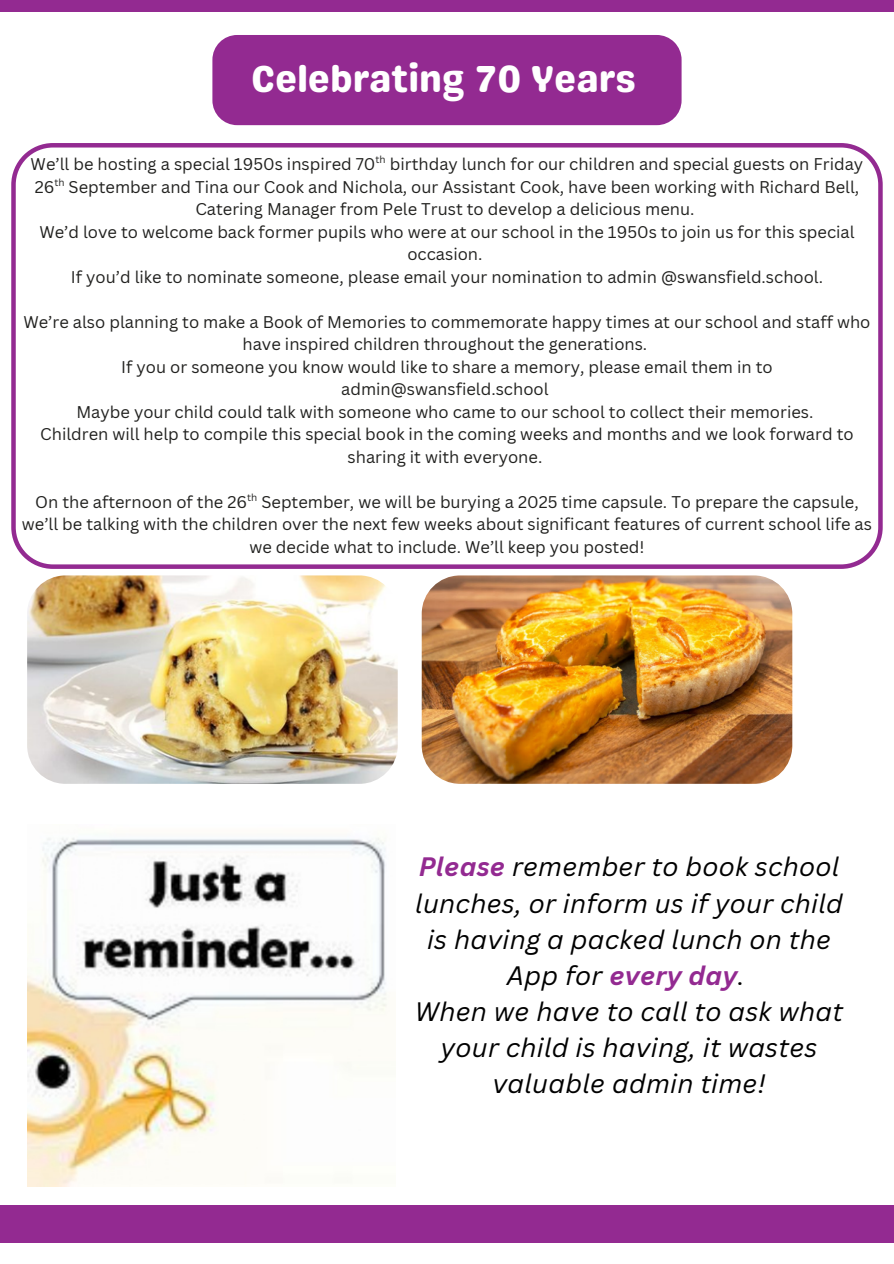
<style>
.page{position:relative;width:894px;height:1264px;background:#fff}
.page>*{position:absolute;margin:0;border:0;box-sizing:border-box;transform-origin:0 0}
.t1{font:37.5px "Genty Sans";letter-spacing:.01em;color:#fff}
.t2{font:italic 25.95px/36px "Canva Sans";letter-spacing:.01em;color:#000;text-align:center}
.t3{font:16.5px/22.5px "Canva Sans";color:#21211f;text-align:center}
.t4{font:9.9px "Canva Sans";color:#21211f}
.s1{font-weight:700;color:#932a91}
</style>
<div class="page">
<div style="left:0;top:1204px;width:893px;height:38px;background:#932a91"></div>
<div style="left:0;top:0;width:893px;height:12px;background:#932a91"></div>
<div style="left:212px;top:35px;width:469px;height:90px;background:#932a91"></div>
<svg style="left:11px;top:143px;width:871px;height:425px"></svg>
<img style="left:27px;top:575px;width:370px;height:208px;border-radius:38px">
<img style="left:421px;top:575px;width:371px;height:208px;border-radius:38px">
<img style="left:27px;top:838px;width:360px;height:348px">
<h1 class="t1" style="left:251px;top:57px;width:386px">Celebrating 70 Years</h1>
<p class="t4" style="left:375px;top:153px;width:12px">th</p>
<p class="t3" style="left:31px;top:152px;width:833px">We’ll be hosting a special 1950s inspired 70 birthday lunch for our children and special guests on Friday<br>26 September and Tina our Cook and Nichola, our Assistant Cook, have been working with Richard Bell,<br>Catering Manager from Pele Trust to develop a delicious menu.</p>
<p class="t4" style="left:54px;top:175px;width:12px">th</p>
<p class="t3" style="left:39px;top:220px;width:816px">We’d love to welcome back former pupils who were at our school in the 1950s to join us for this special occasion.<br>If you’d like to nominate someone, please email your nomination to admin @swansfield.school.</p>
<p class="t3" style="left:23px;top:310px;width:848px">We’re also planning to make a Book of Memories to commemorate happy times at our school and staff who have inspired children throughout the generations.<br>If you or someone you know would like to share a memory, please email them in to admin@swansfield.school<br>Maybe your child could talk with someone who came to our school to collect their memories.<br>Children will help to compile this special book in the coming weeks and months and we look forward to sharing it with everyone.</p>
<p class="t3" style="left:22px;top:490px;width:851px">On the afternoon of the 26 September, we will be burying a 2025 time capsule. To prepare the capsule, we’ll be talking with the children over the next few weeks about significant features of current school life as we decide what to include. We’ll keep you posted!</p>
<p class="t4" style="left:247px;top:490px;width:12px">th</p>
<h2 class="t2" style="left:415px;top:848px;width:429px"><span class="s1">Please</span> remember to book school lunches, or inform us if your child is having a packed lunch on the<br>App for <span class="s1">every day</span>.<br>When we have to call to ask what your child is having, it wastes valuable admin time!</h2>
</div>
